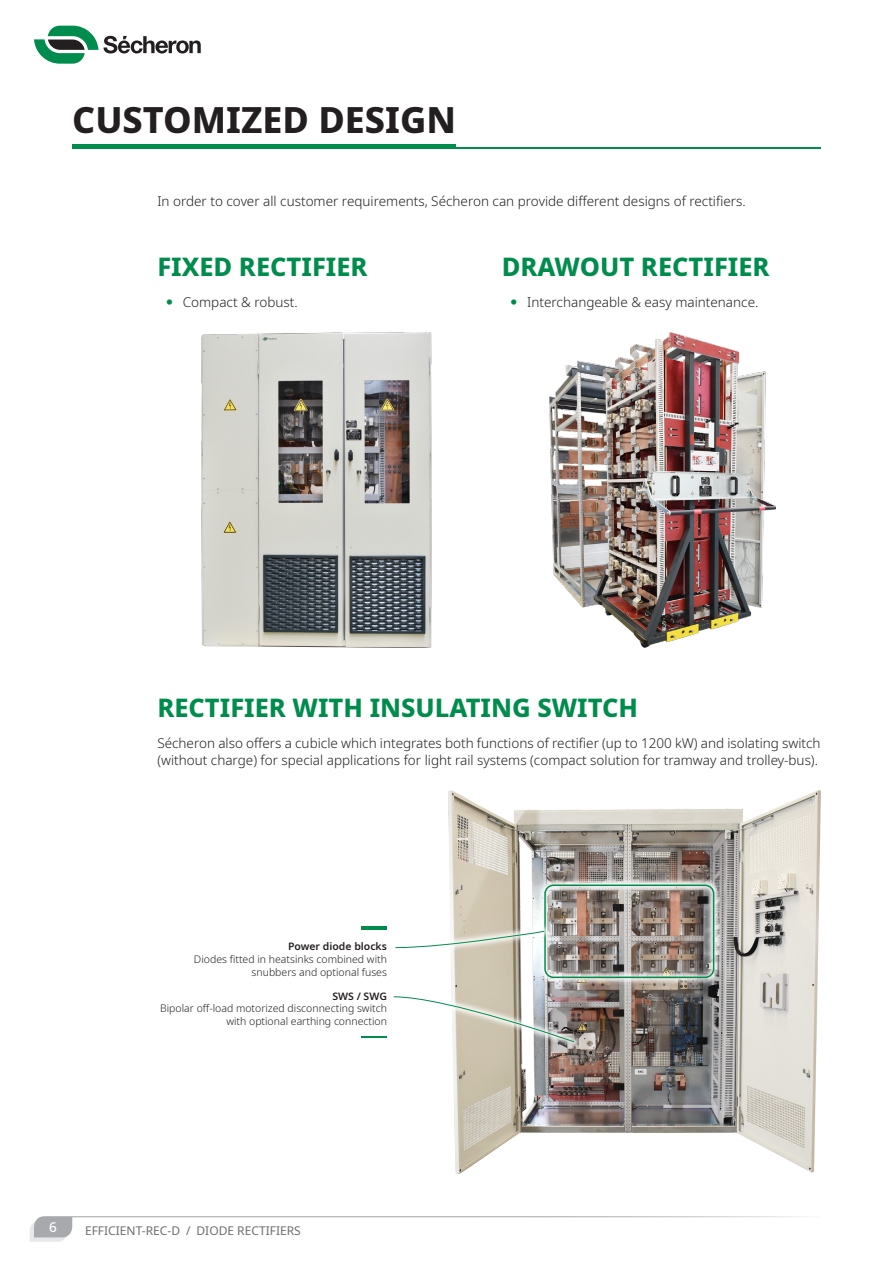
<style>
.page{position:relative;width:893px;height:1263px;background:#fff}
.page>*{position:absolute;margin:0;border:0;box-sizing:border-box;transform-origin:0 0}
.Title_H1{font:800 36px "Noto Sans";color:#231f20}
.Title_H2{font:800 25.5px "Noto Sans";color:#008c4d}
.t1{font:300 13.5px/16.2px "Noto Sans";color:#231f20}
.t2{font:500 13.5px "Noto Sans";color:#fff}
.t3{font:12px "Noto Sans";color:#6c6d70}
.Legend_or_Note{font:300 10.5px/12.6px "Noto Sans";color:#231f20;text-align:right}
.Legend_or_Note-2{font:600 10.5px "Noto Sans";color:#231f20}
</style>
<div class="page">
<svg style="left:34px;top:26px;width:167px;height:38px"></svg>
<svg style="left:30px;top:1216px;width:776px;height:26px"></svg>
<hr style="left:72px;top:148px;width:749px;height:1px;background:#008c4d">
<hr style="left:72px;top:145px;width:384px;height:4px;background:#008c4d">
<img style="left:202px;top:333px;width:230px;height:314px">
<img style="left:549px;top:333px;width:226px;height:314px">
<img style="left:448px;top:790px;width:373px;height:384px">
<div style="left:537px;top:877px;width:185px;height:109px;background:#fff;opacity:.8"></div>
<div style="left:544px;top:884px;width:170px;height:94px;border:2px solid #008c4d;border-radius:9px"></div>
<hr style="left:361px;top:926px;width:26px;height:3px;background:#008c4d">
<svg style="left:361px;top:1036px;width:25px;height:1px"></svg>
<div style="left:388px;top:923px;width:164px;height:32px;background:#fff;opacity:.8"></div>
<svg style="left:395px;top:930px;width:150px;height:18px"></svg>
<div style="left:386px;top:989px;width:196px;height:61px;background:#fff;opacity:.8"></div>
<svg style="left:393px;top:996px;width:182px;height:46px"></svg>
<p class="Title_H1" style="left:72px;top:93px;width:385px">CUSTOMIZED DESIGN</p>
<p class="t1" style="left:157px;top:193px;width:590px">In order to cover all customer requirements, Sécheron can provide different designs of rectifiers.</p>
<p class="Title_H2" style="left:157px;top:248px;width:212px">FIXED RECTIFIER</p>
<p class="t1" style="left:183px;top:294px;width:116px">Compact &amp; robust.</p>
<p class="Title_H2" style="left:502px;top:248px;width:269px">DRAWOUT RECTIFIER</p>
<p class="t1" style="left:527px;top:294px;width:233px">Interchangeable &amp; easy maintenance.</p>
<p class="Title_H2" style="left:157px;top:689px;width:482px">RECTIFIER WITH INSULATING SWITCH</p>
<p class="t1" style="left:157px;top:736px;width:665px">Sécheron also offers a cubicle which integrates both functions of rectifier (up to 1200 kW) and isolating switch (without charge) for special applications for light rail systems (compact solution for tramway and trolley-bus).</p>
<p class="Legend_or_Note-2" style="left:288px;top:939px;width:100px">Power diode blocks</p>
<p class="Legend_or_Note" style="left:194px;top:953px;width:194px">Diodes fitted in heatsinks combined with snubbers and optional fuses</p>
<p class="Legend_or_Note-2" style="left:332px;top:988px;width:56px">SWS / SWG</p>
<p class="Legend_or_Note" style="left:160px;top:1002px;width:228px">Bipolar off-load motorized disconnecting switch with optional earthing connection</p>
<p class="t2" style="left:49px;top:1217px;width:9px">6</p>
<p class="t3" style="left:85px;top:1222px;width:160px">EFFICIENT-REC-D / DIODE RECTIFIER</p>
<p class="t3" style="left:294px;top:1222px;width:8px">S</p>
</div>
